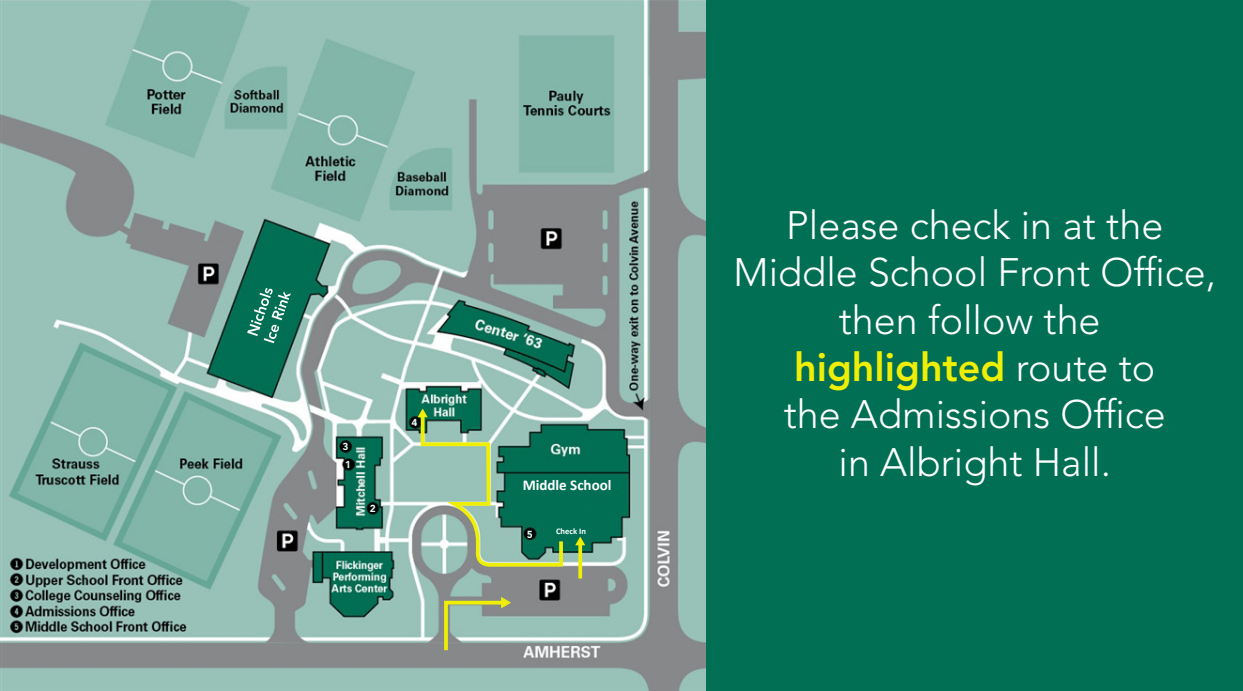
<style>
.page{position:relative;width:1243px;height:691px;background:#fff}
.page>*{position:absolute;margin:0;border:0;box-sizing:border-box;transform-origin:0 0}
.t1{font:300 39.38px/47.2px "Avenir LT Pro";color:#fff;text-align:center}
.t2{font:700 15px "Calibri";color:#fff}
.t3{font:800 10.12px "Avenir LT Pro";color:#fff}
.t4{font:700 8.5px "Calibri";color:#fff}
.s1{font-weight:800;color:#efef06}
</style>
<div class="page">
<img style="left:0;top:0;width:706px;height:691px">
<div style="left:534px;top:485px;width:57px;height:37px;background:#006f54"></div>
<img style="left:254px;top:288px;width:37px;height:27px">
<div style="left:706px;top:0;width:536px;height:691px;background:#006f54"></div>
<svg style="left:442px;top:597px;width:69px;height:57px;background:#9fb294"></svg>
<svg style="left:575px;top:537px;width:10px;height:8px"></svg>
<svg style="left:578px;top:541px;width:4px;height:37px"></svg>
<svg style="left:418px;top:409px;width:147px;height:159px;background:#6ea489"></svg>
<p class="t3" style="left:342px;top:441px;width:7px">3</p>
<p class="t3" style="left:345px;top:459px;width:7px">1</p>
<p class="t3" style="left:370px;top:502px;width:7px">2</p>
<p class="t3" style="left:411px;top:416px;width:7px">4</p>
<p class="t2" style="left:522px;top:474px;width:90px">Middle School</p>
<p class="t4" style="left:556px;top:525px;width:31px">Check In</p>
<p class="t3" style="left:526px;top:528px;width:7px">5</p>
<p class="t1" style="left:733px;top:202px;width:484px">Please check in at the<br>Middle School Front Office, then follow the <span class="s1">highlighted</span> route to<br>the Admissions Office<br>in Albright Hall.</p>
</div>
